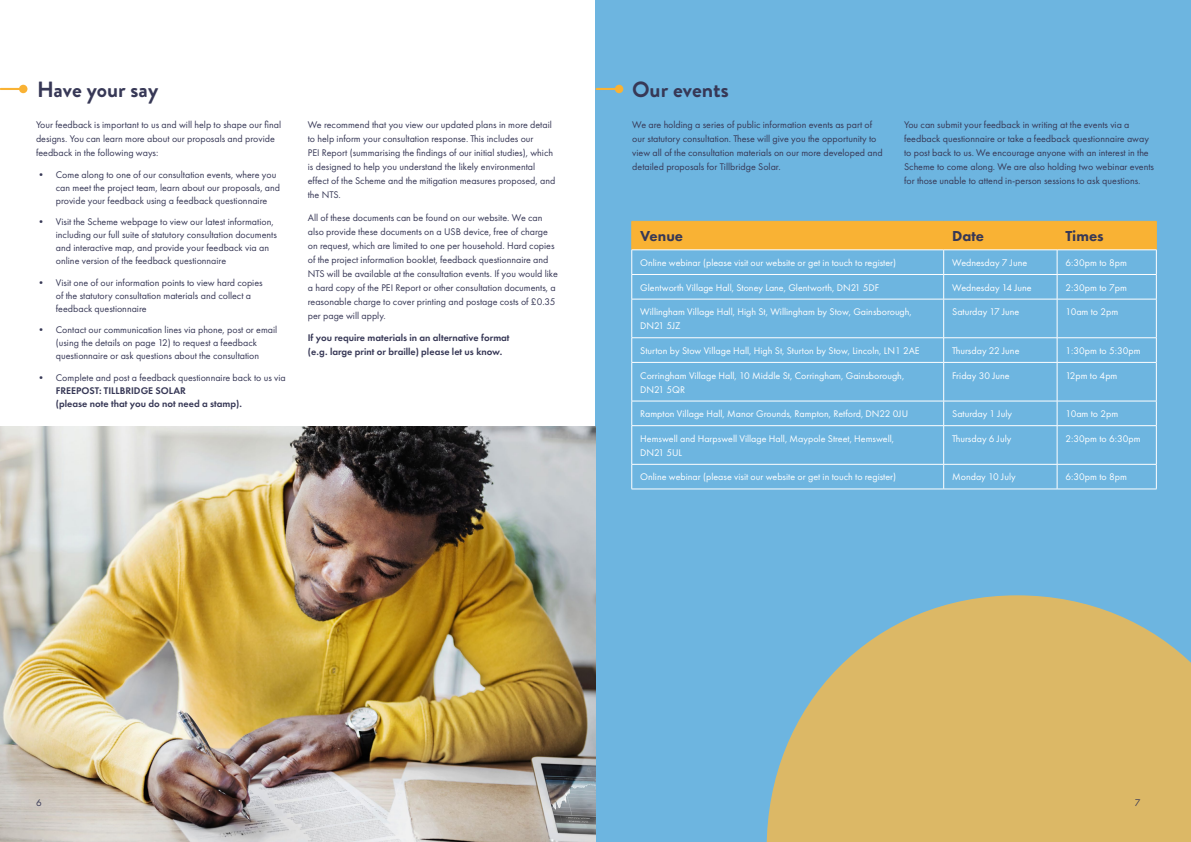
<style>
.page{position:relative;width:1191px;height:842px;background:#fff}
.page>*{position:absolute;margin:0;border:0;box-sizing:border-box;transform-origin:0 0}
.t1{font:700 22px "Brandon Grotesque";color:#373856}
.t2{font:800 15px "Futura PT";color:#373856}
.t3{font:10px/14px "Futura PT";color:#373856}
.t4{font:10px/14px "Futura PT";color:#fff}
.t5{font:600 10px/13px "Futura PT";color:#373856}
</style>
<div class="page">
<div style="left:595px;top:0;width:596px;height:842px;background:#6db5e0"></div>
<svg style="left:766px;top:595px;width:425px;height:247px;fill:#dcb866"></svg>
<img style="left:0;top:427px;width:595px;height:415px">
<hr style="left:1px;top:88px;width:22px;height:2px;background:#f9b234">
<div style="left:19px;top:85px;width:8px;height:8px;background:#f9b234;border-radius:50%"></div>
<svg style="left:631px;top:221px;width:526px;height:78px"></svg>
<hr style="left:631px;top:299px;width:312px;height:1px;background:#fff">
<hr style="left:631px;top:299px;width:1px;height:38px;background:#fff">
<hr style="left:943px;top:299px;width:114px;height:1px;background:#fff">
<hr style="left:943px;top:299px;width:1px;height:38px;background:#fff">
<hr style="left:1057px;top:299px;width:99px;height:1px;background:#fff">
<hr style="left:1056px;top:299px;width:1px;height:38px;background:#fff">
<hr style="left:1156px;top:299px;width:1px;height:38px;background:#fff">
<hr style="left:631px;top:337px;width:312px;height:1px;background:#fff">
<svg style="left:631px;top:338px;width:1px;height:24px"></svg>
<hr style="left:943px;top:337px;width:114px;height:1px;background:#fff">
<svg style="left:943px;top:338px;width:1px;height:24px"></svg>
<hr style="left:1057px;top:337px;width:99px;height:1px;background:#fff">
<svg style="left:1056px;top:338px;width:1px;height:24px"></svg>
<svg style="left:1156px;top:338px;width:1px;height:24px"></svg>
<hr style="left:631px;top:362px;width:312px;height:1px;background:#fff">
<hr style="left:631px;top:363px;width:1px;height:38px;background:#fff">
<hr style="left:943px;top:362px;width:114px;height:1px;background:#fff">
<hr style="left:943px;top:363px;width:1px;height:38px;background:#fff">
<hr style="left:1057px;top:362px;width:99px;height:1px;background:#fff">
<hr style="left:1056px;top:363px;width:1px;height:38px;background:#fff">
<hr style="left:1156px;top:363px;width:1px;height:38px;background:#fff">
<hr style="left:631px;top:401px;width:312px;height:1px;background:#fff">
<svg style="left:631px;top:401px;width:1px;height:24px"></svg>
<hr style="left:943px;top:401px;width:114px;height:1px;background:#fff">
<svg style="left:943px;top:401px;width:1px;height:24px"></svg>
<hr style="left:1057px;top:401px;width:99px;height:1px;background:#fff">
<svg style="left:1056px;top:401px;width:1px;height:24px"></svg>
<svg style="left:1156px;top:401px;width:1px;height:24px"></svg>
<hr style="left:631px;top:425px;width:312px;height:1px;background:#fff">
<hr style="left:631px;top:426px;width:1px;height:38px;background:#fff">
<hr style="left:943px;top:425px;width:114px;height:1px;background:#fff">
<hr style="left:943px;top:426px;width:1px;height:38px;background:#fff">
<hr style="left:1057px;top:425px;width:99px;height:1px;background:#fff">
<hr style="left:1056px;top:426px;width:1px;height:38px;background:#fff">
<hr style="left:1156px;top:426px;width:1px;height:38px;background:#fff">
<hr style="left:631px;top:464px;width:312px;height:1px;background:#fff">
<svg style="left:631px;top:465px;width:1px;height:24px"></svg>
<hr style="left:943px;top:464px;width:114px;height:1px;background:#fff">
<svg style="left:943px;top:465px;width:1px;height:24px"></svg>
<hr style="left:1057px;top:464px;width:99px;height:1px;background:#fff">
<svg style="left:1056px;top:465px;width:1px;height:24px"></svg>
<svg style="left:1156px;top:465px;width:1px;height:24px"></svg>
<hr style="left:631px;top:489px;width:312px;height:1px;background:#fff">
<hr style="left:943px;top:489px;width:114px;height:1px;background:#fff">
<hr style="left:1057px;top:489px;width:99px;height:1px;background:#fff">
<hr style="left:596px;top:88px;width:23px;height:2px;background:#f9b234">
<div style="left:615px;top:85px;width:8px;height:8px;background:#f9b234;border-radius:50%"></div>
<h1 class="t1" style="left:37px;top:74px;width:123px">Have your say</h1>
<p class="t3" style="left:36px;top:118px;width:246px">Your feedback is important to us and will help to shape our final designs. You can learn more about our proposals and provide feedback in the following ways:</p>
<p class="t3" style="left:56px;top:168px;width:226px;line-height:13px;text-indent:-20px">• Come along to one of our consultation events, where you can meet the project team, learn about our proposals, and provide your feedback using a feedback questionnaire</p>
<p class="t3" style="left:56px;top:215px;width:223px;line-height:13px;text-indent:-20px">• Visit the Scheme webpage to view our latest information, including our full suite of statutory consultation documents and interactive map, and provide your feedback via an online version of the feedback questionnaire</p>
<p class="t3" style="left:56px;top:276px;width:208px;line-height:13px;text-indent:-20px">• Visit one of our information points to view hard copies of the statutory consultation materials and collect a feedback questionnaire</p>
<p class="t3" style="left:36px;top:323px;width:243px;line-height:13px;text-align:center">• Contact our communication lines via phone, post or email (using the details on page 12) to request a feedback questionnaire or ask questions about the consultation</p>
<p class="t3" style="left:36px;top:370px;width:251px">• Complete and post a feedback questionnaire back to us via</p>
<p class="t5" style="left:56px;top:384px;width:187px">FREEPOST: TILLBRIDGE SOLAR<br>(please note that you do not need a stamp).</p>
<p class="t3" style="left:308px;top:118px;width:249px">We recommend that you view our updated plans in more detail to help inform your consultation response. This includes our<br>PEI Report (summarising the findings of our initial studies), which is designed to help you understand the likely environmental effect of the Scheme and the mitigation measures proposed, and the NTS.</p>
<p class="t3" style="left:308px;top:210px;width:252px">All of these documents can be found on our website. We can also provide these documents on a USB device, free of charge on request, which are limited to one per household. Hard copies of the project information booklet, feedback questionnaire and NTS will be available at the consultation events. If you would like a hard copy of the PEI Report or other consultation documents, a reasonable charge to cover printing and postage costs of £0.35 per page will apply.</p>
<p class="t5" style="left:308px;top:331px;width:203px;line-height:14px">If you require materials in an alternative format (e.g. large print or braille) please let us know.</p>
<h1 class="t1" style="left:632px;top:74px;width:98px">Our events</h1>
<p class="t3" style="left:632px;top:118px;width:252px">We are holding a series of public information events as part of our statutory consultation. These will give you the opportunity to view all of the consultation materials on our more developed and detailed proposals for Tillbridge Solar.</p>
<p class="t3" style="left:904px;top:118px;width:251px">You can submit your feedback in writing at the events via a feedback questionnaire or take a feedback questionnaire away to post back to us. We encourage anyone with an interest in the Scheme to come along. We are also holding two webinar events for those unable to attend in-person sessions to ask questions.</p>
<h2 class="t2" style="left:640px;top:227px;width:44px">Venue</h2>
<h2 class="t2" style="left:952px;top:227px;width:33px">Date</h2>
<h2 class="t2" style="left:1065px;top:227px;width:40px">Times</h2>
<p class="t4" style="left:640px;top:256px;width:257px">Online webinar (please visit our website or get in touch to register)</p>
<p class="t4" style="left:952px;top:256px;width:76px">Wednesday 7 June</p>
<p class="t4" style="left:1065px;top:256px;width:63px">6:30pm to 8pm</p>
<p class="t4" style="left:640px;top:280px;width:240px">Glentworth Village Hall, Stoney Lane, Glentworth, DN21 5DF</p>
<p class="t4" style="left:952px;top:280px;width:81px">Wednesday 14 June</p>
<p class="t4" style="left:1065px;top:280px;width:63px">2:30pm to 7pm</p>
<p class="t4" style="left:640px;top:305px;width:273px">Willingham Village Hall, High St, Willingham by Stow, Gainsborough,<br>DN21 5JZ</p>
<p class="t4" style="left:952px;top:305px;width:69px">Saturday 17 June</p>
<p class="t4" style="left:1065px;top:305px;width:54px">10am to 2pm</p>
<p class="t4" style="left:640px;top:343px;width:281px">Sturton by Stow Village Hall, High St, Sturton by Stow, Lincoln, LN1 2AE</p>
<p class="t4" style="left:952px;top:343px;width:69px">Thursday 22 June</p>
<p class="t4" style="left:1065px;top:343px;width:76px">1:30pm to 5:30pm</p>
<p class="t4" style="left:640px;top:368px;width:265px">Corringham Village Hall, 10 Middle St, Corringham, Gainsborough,<br>DN21 5QR</p>
<p class="t4" style="left:952px;top:368px;width:59px">Friday 30 June</p>
<p class="t4" style="left:1065px;top:368px;width:53px">12pm to 4pm</p>
<p class="t4" style="left:640px;top:407px;width:269px">Rampton Village Hall, Manor Grounds, Rampton, Retford, DN22 0JU</p>
<p class="t4" style="left:952px;top:407px;width:61px">Saturday 1 July</p>
<p class="t4" style="left:1065px;top:407px;width:54px">10am to 2pm</p>
<p class="t4" style="left:640px;top:431px;width:255px">Hemswell and Harpswell Village Hall, Maypole Street, Hemswell,<br>DN21 5UL</p>
<p class="t4" style="left:952px;top:431px;width:61px">Thursday 6 July</p>
<p class="t4" style="left:1065px;top:431px;width:76px">2:30pm to 6:30pm</p>
<p class="t4" style="left:640px;top:470px;width:257px">Online webinar (please visit our website or get in touch to register)</p>
<p class="t4" style="left:952px;top:470px;width:65px">Monday 10 July</p>
<p class="t4" style="left:1065px;top:470px;width:63px">6:30pm to 8pm</p>
<p class="t3" style="left:36px;top:796px;width:7px">6</p>
<p class="t3" style="left:1135px;top:796px;width:7px">7</p>
</div>
